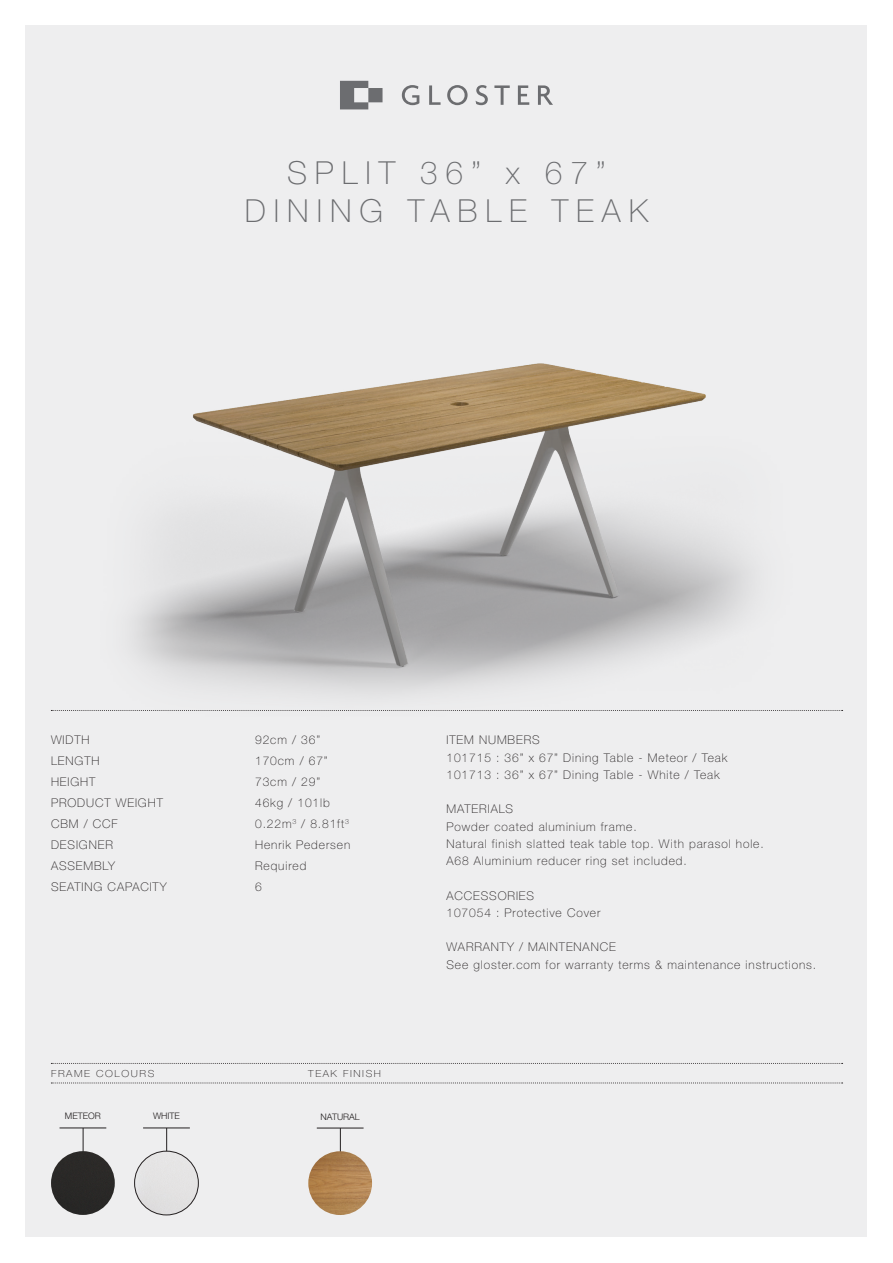
<style>
.page{position:relative;width:893px;height:1263px;background:#fff}
.page>*{position:absolute;margin:0;border:0;box-sizing:border-box;transform-origin:0 0}
.t1{font:100 31.8px "Helvetica Neue LT Pro";letter-spacing:.25em;color:#6c6d70}
.t2{font:100 12px "Helvetica Neue LT Pro";letter-spacing:.075em;color:#231f20}
.t3{font:100 9.75px "Helvetica Neue LT Pro";letter-spacing:.15em;color:#231f20;scale:1.08 1}
.t4{font:300 9px "Helvetica Neue LT Pro";color:#231f20}
</style>
<div class="page">
<div style="left:26px;top:26px;width:841px;height:1211px;background:#eeeeef"></div>
<svg style="left:340px;top:81px;width:213px;height:28px"></svg>
<img style="left:131px;top:364px;width:623px;height:331px">
<svg style="left:51px;top:1083px;width:792px;height:1px"></svg>
<svg style="left:51px;top:1063px;width:792px;height:1px"></svg>
<svg style="left:51px;top:710px;width:792px;height:1px"></svg>
<hr style="left:60px;top:1128px;width:46px;height:1px;background:#231f20">
<svg style="left:83px;top:1128px;width:1px;height:23px"></svg>
<div style="left:51px;top:1151px;width:64px;height:64px;background:#2a2827;border-radius:32px"></div>
<hr style="left:143px;top:1128px;width:47px;height:1px;background:#231f20">
<svg style="left:166px;top:1128px;width:1px;height:23px"></svg>
<div style="left:135px;top:1151px;width:63px;height:64px;background:#e4e3e3;border-radius:32px"></div>
<div style="left:134px;top:1151px;width:65px;height:64px;border:1px solid #231f20;border-radius:50%"></div>
<hr style="left:317px;top:1128px;width:47px;height:1px;background:#231f20">
<svg style="left:340px;top:1128px;width:1px;height:23px"></svg>
<img style="left:308px;top:1151px;width:64px;height:64px;border-radius:32px">
<p class="t1" style="left:287px;top:154px;width:320px">SPLIT 36” x 67”</p>
<p class="t1" style="left:245px;top:192px;width:405px">DINING TABLE TEAK</p>
<p class="t2" style="left:51px;top:733px;width:40px">WIDTH</p>
<p class="t2" style="left:51px;top:754px;width:50px">LENGTH</p>
<p class="t2" style="left:51px;top:775px;width:46px">HEIGHT</p>
<p class="t2" style="left:51px;top:796px;width:113px">PRODUCT WEIGHT</p>
<p class="t2" style="left:51px;top:817px;width:68px">CBM / CCF</p>
<p class="t2" style="left:51px;top:838px;width:63px">DESIGNER</p>
<p class="t2" style="left:51px;top:859px;width:66px">ASSEMBLY</p>
<p class="t2" style="left:51px;top:880px;width:117px">SEATING CAPACITY</p>
<p class="t3" style="left:51px;top:1067px;width:97px">FRAME COLOURS</p>
<p class="t4" style="left:65px;top:1111px;width:37px">METEOR</p>
<p class="t4" style="left:153px;top:1111px;width:28px">WHITE</p>
<p class="t2" style="left:255px;top:733px;width:67px">92cm / 36”</p>
<p class="t2" style="left:255px;top:754px;width:74px">170cm / 67”</p>
<p class="t2" style="left:255px;top:775px;width:67px">73cm / 29”</p>
<p class="t2" style="left:255px;top:796px;width:76px">46kg / 101lb</p>
<p class="t2" style="left:255px;top:817px;width:95px">0.22m<sup>3</sup> / 8.81ft<sup>3</sup></p>
<p class="t2" style="left:255px;top:838px;width:97px">Henrik Pedersen</p>
<p class="t2" style="left:255px;top:859px;width:53px">Required</p>
<p class="t2" style="left:255px;top:880px;width:8px">6</p>
<p class="t3" style="left:308px;top:1067px;width:69px">TEAK FINISH</p>
<p class="t4" style="left:321px;top:1111px;width:41px">NATURAL</p>
<p class="t2" style="left:446px;top:733px;width:95px">ITEM NUMBERS</p>
<p class="t2" style="left:446px;top:750px;width:282px">101715 : 36” x 67” Dining Table - Meteor / Teak</p>
<p class="t2" style="left:446px;top:767px;width:275px">101713 : 36” x 67” Dining Table - White / Teak</p>
<p class="t2" style="left:446px;top:802px;width:68px">MATERIALS</p>
<p class="t2" style="left:446px;top:819px;width:192px">Powder coated aluminium frame.</p>
<p class="t2" style="left:446px;top:836px;width:319px">Natural finish slatted teak table top. With parasol hole.</p>
<p class="t2" style="left:446px;top:854px;width:242px">A68 Aluminium reducer ring set included.</p>
<p class="t2" style="left:446px;top:888px;width:89px">ACCESSORIES</p>
<p class="t2" style="left:446px;top:905px;width:155px">107054 : Protective Cover</p>
<p class="t2" style="left:446px;top:940px;width:171px">WARRANTY / MAINTENANCE</p>
<p class="t2" style="left:446px;top:957px;width:371px">See gloster.com for warranty terms &amp; maintenance instructions.</p>
</div>
